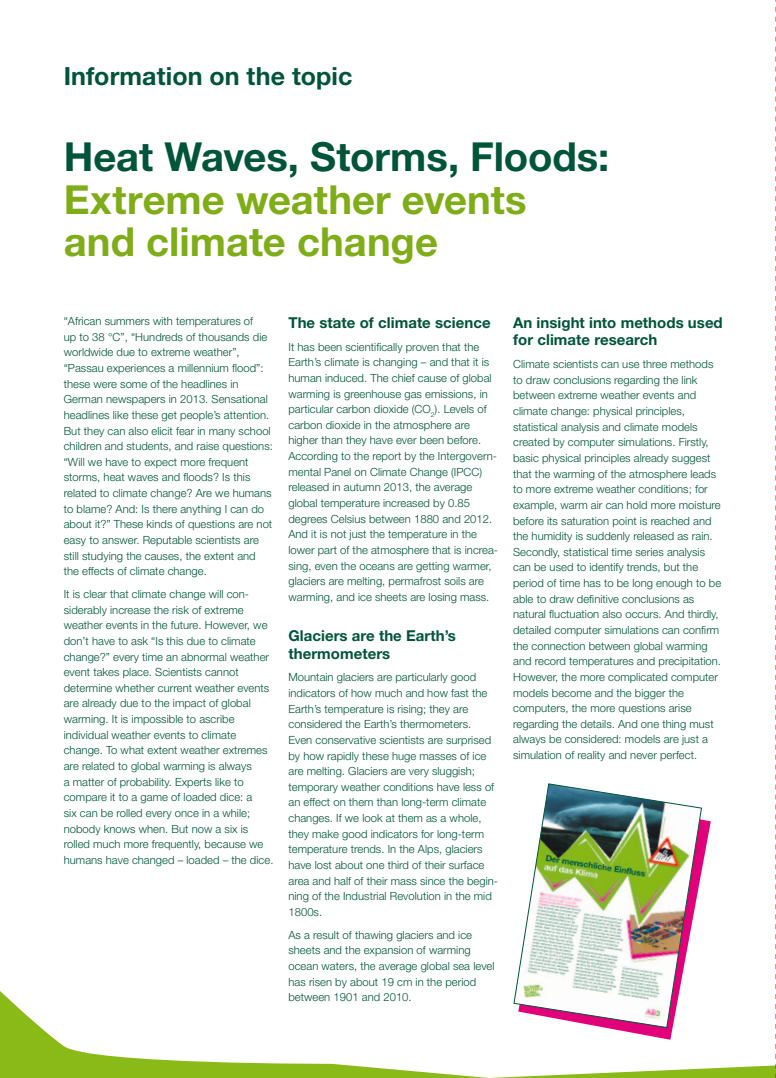
<style>
.page{position:relative;width:776px;height:1078px;background:#fff}
.page>*{position:absolute;margin:0;border:0;box-sizing:border-box;transform-origin:0 0}
.t1{font:700 40px/42.5px "Helvetica Neue LT";color:#7fad17}
.t2{font:700 40px "Helvetica Neue LT";letter-spacing:-.005em;color:#005539}
.t3{font:700 25px "Helvetica Neue LT";letter-spacing:.005em;color:#005539}
.t4{font:700 15px/17.5px "Helvetica Neue LT";letter-spacing:.005em;color:#005539}
.t5{font:300 11.25px/15.6px "Helvetica Neue LT";letter-spacing:.005em;color:#005539}
</style>
<div class="page">
<svg style="left:0;top:783px;width:775px;height:294px"></svg>
<svg style="left:775px;top:0;width:1px;height:1077px"></svg>
<h2 class="t3" style="left:64px;top:61px;width:290px">Information on the topic</h2>
<h1 class="t2" style="left:64px;top:132px;width:547px">Heat Waves, Storms, Floods:</h1>
<h1 class="t1" style="left:64px;top:177px;width:464px">Extreme weather events and climate change</h1>
<p class="t5" style="left:64px;top:313px;width:211px">“African summers with temperatures of<br>up to 38 °C”, “Hundreds of thousands die worldwide due to extreme weather”, “Passau experiences a millennium flood”: these were some of the headlines in German newspapers in 2013. Sensational headlines like these get people’s attention.<br>But they can also elicit fear in many school children and students, and raise questions: “Will we have to expect more frequent storms, heat waves and floods? Is this related to climate change? Are we humans to blame? And: Is there anything I can do about it?” These kinds of questions are not easy to answer. Reputable scientists are still studying the causes, the extent and the effects of climate change.</p>
<p class="t5" style="left:64px;top:585px;width:211px">It is clear that climate change will con&shy;siderably increase the risk of extreme weather events in the future. However, we don’t have to ask “Is this due to climate change?” every time an abnormal weather event takes place. Scientists cannot determine whether current weather events are already due to the impact of global warming. It is impossible to ascribe individual weather events to climate change. To what extent weather extremes are related to global warming is always<br>a matter of probability. Experts like to compare it to a game of loaded dice: a<br>six can be rolled every once in a while; nobody knows when. But now a six is rolled much more frequently, because we humans have changed – loaded – the dice.</p>
<h3 class="t4" style="left:288px;top:313px;width:204px">The state of climate science</h3>
<p class="t5" style="left:288px;top:338px;width:211px">It has been scientifically proven that the Earth’s climate is changing – and that it is human induced. The chief cause of global warming is greenhouse gas emissions, in particular carbon dioxide (CO<sub>2</sub>). Levels of carbon dioxide in the atmosphere are higher than they have ever been before.<br>According to the report by the Intergovern&shy;mental Panel on Climate Change (IPCC) released in autumn 2013, the average global temperature increased by 0.85 degrees Celsius between 1880 and 2012.<br>And it is not just the temperature in the lower part of the atmosphere that is increa&shy;sing, even the oceans are getting warmer, glaciers are melting, permafrost soils are warming, and ice sheets are losing mass.</p>
<h3 class="t4" style="left:288px;top:626px;width:169px">Glaciers are the Earth’s thermometers</h3>
<p class="t5" style="left:288px;top:669px;width:211px">Mountain glaciers are particularly good indicators of how much and how fast the Earth’s temperature is rising; they are considered the Earth’s thermometers.<br>Even conservative scientists are surprised by how rapidly these huge masses of ice are melting. Glaciers are very sluggish; temporary weather conditions have less of an effect on them than long-term climate changes. If we look at them as a whole, they make good indicators for long-term temperature trends. In the Alps, glaciers have lost about one third of their surface area and half of their mass since the begin&shy;ning of the Industrial Revolution in the mid 1800s.</p>
<p class="t5" style="left:288px;top:926px;width:208px">As a result of thawing glaciers and ice sheets and the expansion of warming ocean waters, the average global sea level has risen by about 19 cm in the period between 1901 and 2010.</p>
<h3 class="t4" style="left:513px;top:313px;width:211px">An insight into methods used for climate research</h3>
<p class="t5" style="left:513px;top:356px;width:210px">Climate scientists can use three methods to draw conclusions regarding the link between extreme weather events and climate change: physical principles, statistical analysis and climate models created by computer simulations. Firstly, basic physical principles already suggest that the warming of the atmosphere leads to more extreme weather conditions; for example, warm air can hold more moisture before its saturation point is reached and the humidity is suddenly released as rain.<br>Secondly, statistical time series analysis can be used to identify trends, but the period of time has to be long enough to be able to draw definitive conclusions as natural fluctuation also occurs. And thirdly, detailed computer simulations can confirm the connection between global warming and record temperatures and precipitation.<br>However, the more complicated computer models become and the bigger the computers, the more questions arise regarding the details. And one thing must always be considered: models are just a simulation of reality and never perfect.</p>
</div>
